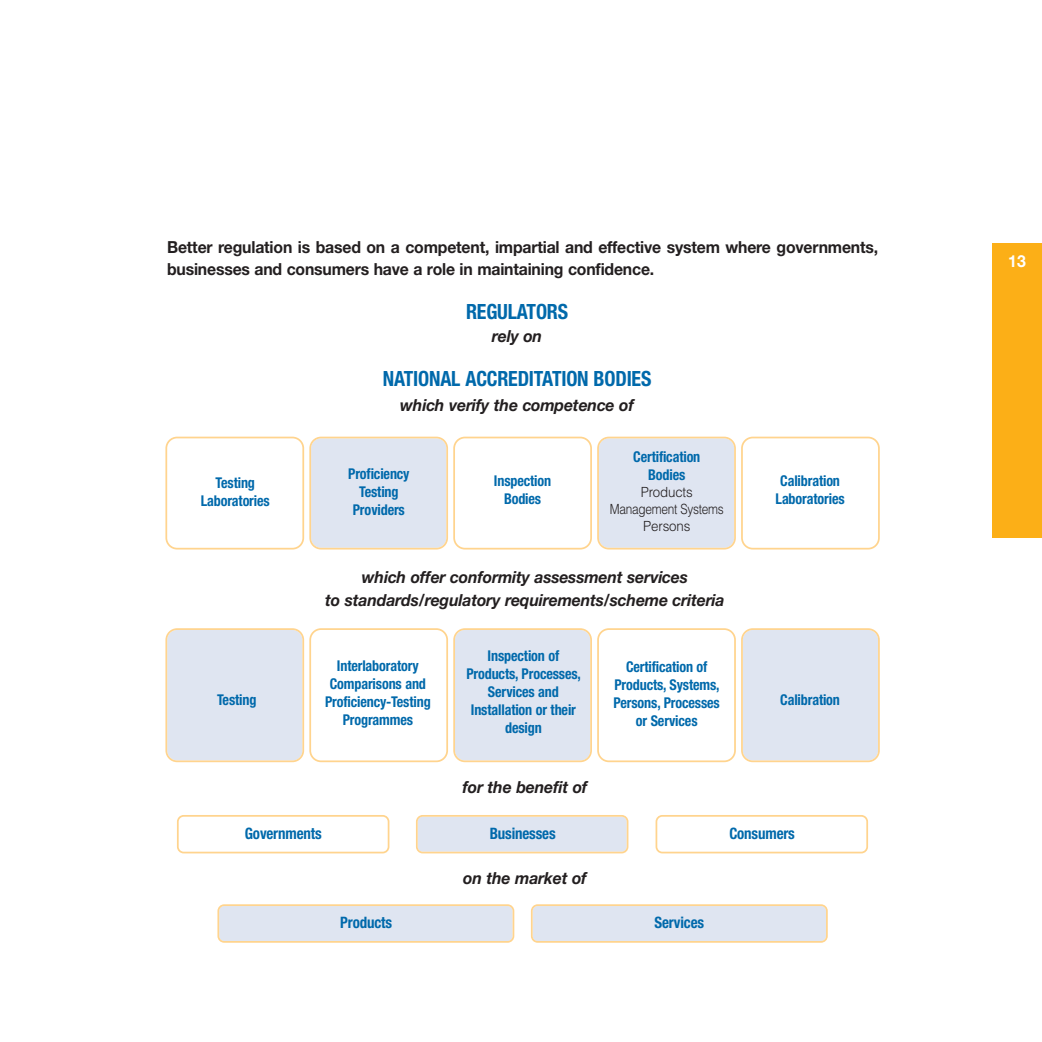
<style>
.page{position:relative;width:1042px;height:1042px;background:#fff}
.page>*{position:absolute;margin:0;border:0;box-sizing:border-box;transform-origin:0 0}
.t1{font:700 condensed 21px "Helvetica Neue LT Std";letter-spacing:-.01em;color:#0069ab;scale:.95 1}
.t2{font:italic 700 16.62px/22.8px "Helvetica Neue LT Std";letter-spacing:-.01em;color:#231f20;text-align:center;scale:.95 1}
.t3{font:700 16.62px/22.8px "Helvetica Neue LT Std";letter-spacing:-.01em;color:#231f20;scale:.95 1}
.t4{font:700 16.62px "Helvetica Neue LT Std";color:#fff;scale:.95 1}
.t5{font:700 condensed 15.75px "Helvetica Neue LT Std";letter-spacing:-.01em;color:#0069ab;scale:.95 1}
.t6{font:700 condensed 14.88px/17.8px "Helvetica Neue LT Std";letter-spacing:-.01em;color:#0069ab;text-align:center;scale:.95 1}
.t7{font:300 14px/16.8px "Helvetica";letter-spacing:-.025em;color:#231f20;text-align:center;scale:.95 1}
</style>
<div class="page">
<svg style="left:177px;top:815px;width:212px;height:38px"></svg>
<svg style="left:217px;top:904px;width:297px;height:39px;background:#e2e3e7"></svg>
<svg style="left:531px;top:904px;width:297px;height:39px;background:#e2e3e7"></svg>
<svg style="left:416px;top:815px;width:212px;height:38px;background:#e2e3e8"></svg>
<svg style="left:655px;top:815px;width:213px;height:38px"></svg>
<svg style="left:165px;top:628px;width:715px;height:134px"></svg>
<svg style="left:165px;top:437px;width:715px;height:112px"></svg>
<div style="left:992px;top:243px;width:50px;height:295px;background:#fcaf17"></div>
<p class="t3" style="left:167px;top:237px;width:750px">Better regulation is based on a competent, impartial and effective system where governments, businesses and consumers have a role in maintaining confidence.</p>
<h1 class="t1" style="left:466px;top:304px;width:109px">REGULATORS</h1>
<p class="t2" style="left:492px;top:326px;width:54px">rely on</p>
<p class="t6" style="left:201px;top:475px;width:74px">Testing<br>Laboratories</p>
<p class="t6" style="left:217px;top:692px;width:43px">Testing</p>
<h1 class="t1" style="left:383px;top:371px;width:284px">NATIONAL ACCREDITATION BODIES</h1>
<p class="t2" style="left:400px;top:395px;width:247px">which verify the competence of</p>
<p class="t6" style="left:348px;top:466px;width:66px">Proficiency<br>Testing<br>Providers</p>
<p class="t6" style="left:494px;top:473px;width:62px">Inspection<br>Bodies</p>
<p class="t6" style="left:633px;top:449px;width:72px">Certification<br>Bodies</p>
<p class="t7" style="left:610px;top:485px;width:122px">Products<br>Management Systems<br>Persons</p>
<p class="t6" style="left:775px;top:473px;width:74px">Calibration<br>Laboratories</p>
<p class="t2" style="left:325px;top:567px;width:422px">which offer conformity assessment services<br>to standards/regulatory requirements/scheme criteria</p>
<p class="t6" style="left:325px;top:658px;width:113px">Interlaboratory<br>Comparisons and<br>Proficiency-Testing<br>Programmes</p>
<p class="t6" style="left:466px;top:648px;width:122px">Inspection of<br>Products, Processes,<br>Services and<br>Installation or their design</p>
<p class="t6" style="left:614px;top:659px;width:113px">Certification of<br>Products, Systems,<br>Persons, Processes or Services</p>
<p class="t2" style="left:462px;top:778px;width:133px">for the benefit of</p>
<p class="t6" style="left:780px;top:692px;width:64px">Calibration</p>
<p class="t5" style="left:245px;top:827px;width:83px">Governments</p>
<p class="t5" style="left:729px;top:827px;width:71px">Consumers</p>
<p class="t5" style="left:490px;top:827px;width:71px">Businesses</p>
<p class="t5" style="left:340px;top:916px;width:56px">Products</p>
<p class="t2" style="left:463px;top:868px;width:132px">on the market of</p>
<p class="t5" style="left:654px;top:916px;width:54px">Services</p>
<p class="t4" style="left:1008px;top:255px;width:20px">13</p>
</div>
